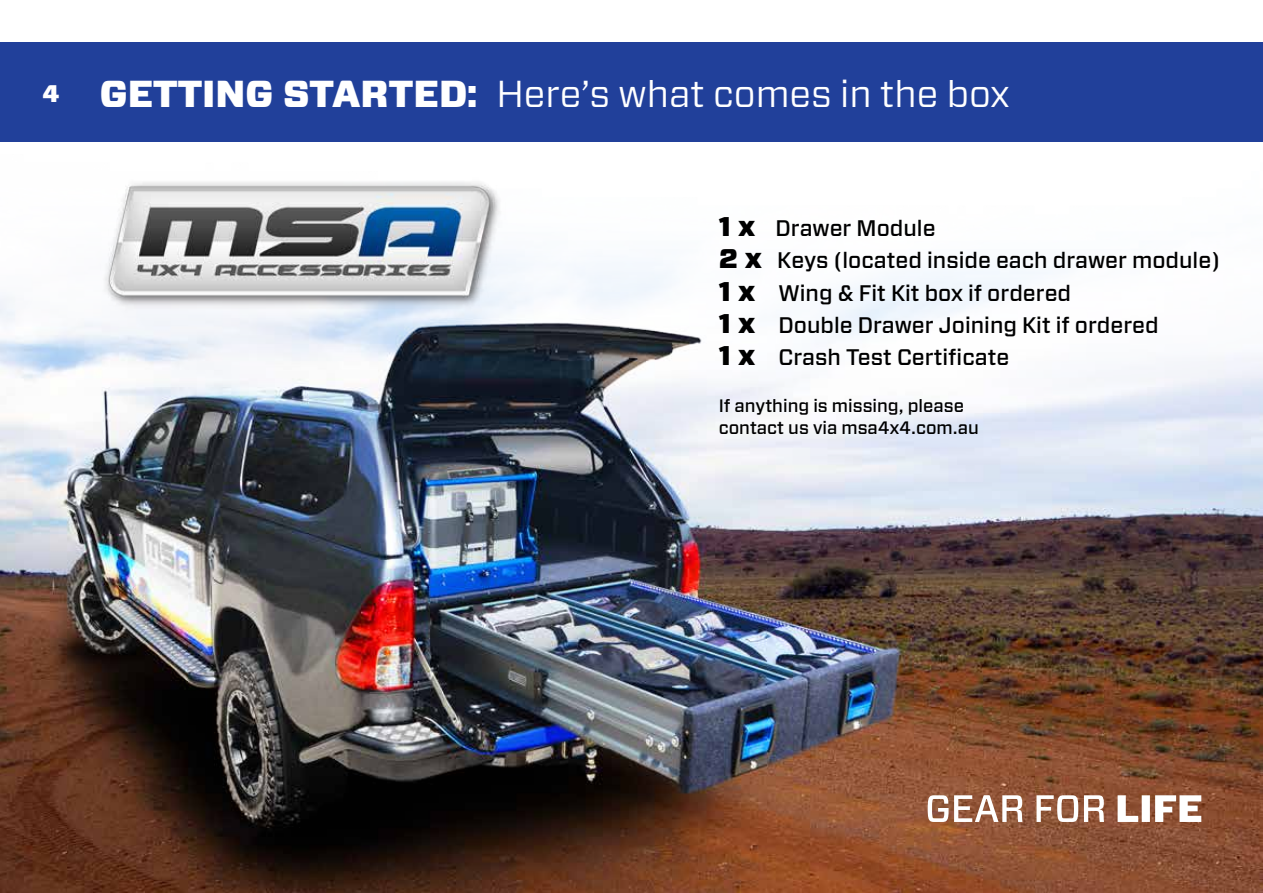
<style>
.page{position:relative;width:1263px;height:893px;background:#fff}
.page>*{position:absolute;margin:0;border:0;box-sizing:border-box;transform-origin:0 0}
.t1{font:37.5px "Forza";color:#fff}
.t2{font:500 22.5px/32.4px "Forza";color:#000}
.t3{font:500 18px/21.6px "Forza";color:#000}
.s1{font-weight:900;font-size:24px}
.s2{font-weight:900}
.s3{font-weight:900;font-size:27px}
</style>
<div class="page">
<img style="left:0;top:42px;width:1263px;height:851px">
<img style="left:100px;top:177px;width:406px;height:135px">
<svg style="left:928px;top:795px;width:273px;height:27px"></svg>
<div style="left:0;top:43px;width:1263px;height:99px;background:#21409a"></div>
<h1 class="t1" style="left:43px;top:69px;width:969px"><span class="s1">4</span> <span class="s2">GETTING STARTED:</span> Here’s what comes in the box</h1>
<p class="t2" style="left:719px;top:212px;width:503px"><span class="s3">1 x</span> Drawer Module<br><span class="s3">2 x</span> Keys (located inside each drawer module)<br><span class="s3">1 x</span> Wing &amp; Fit Kit box if ordered<br><span class="s3">1 x</span> Double Drawer Joining Kit if ordered<br><span class="s3">1 x</span> Crash Test Certificate</p>
<p class="t3" style="left:719px;top:395px;width:262px">If anything is missing, please contact us via msa4x4.com.au</p>
</div>
